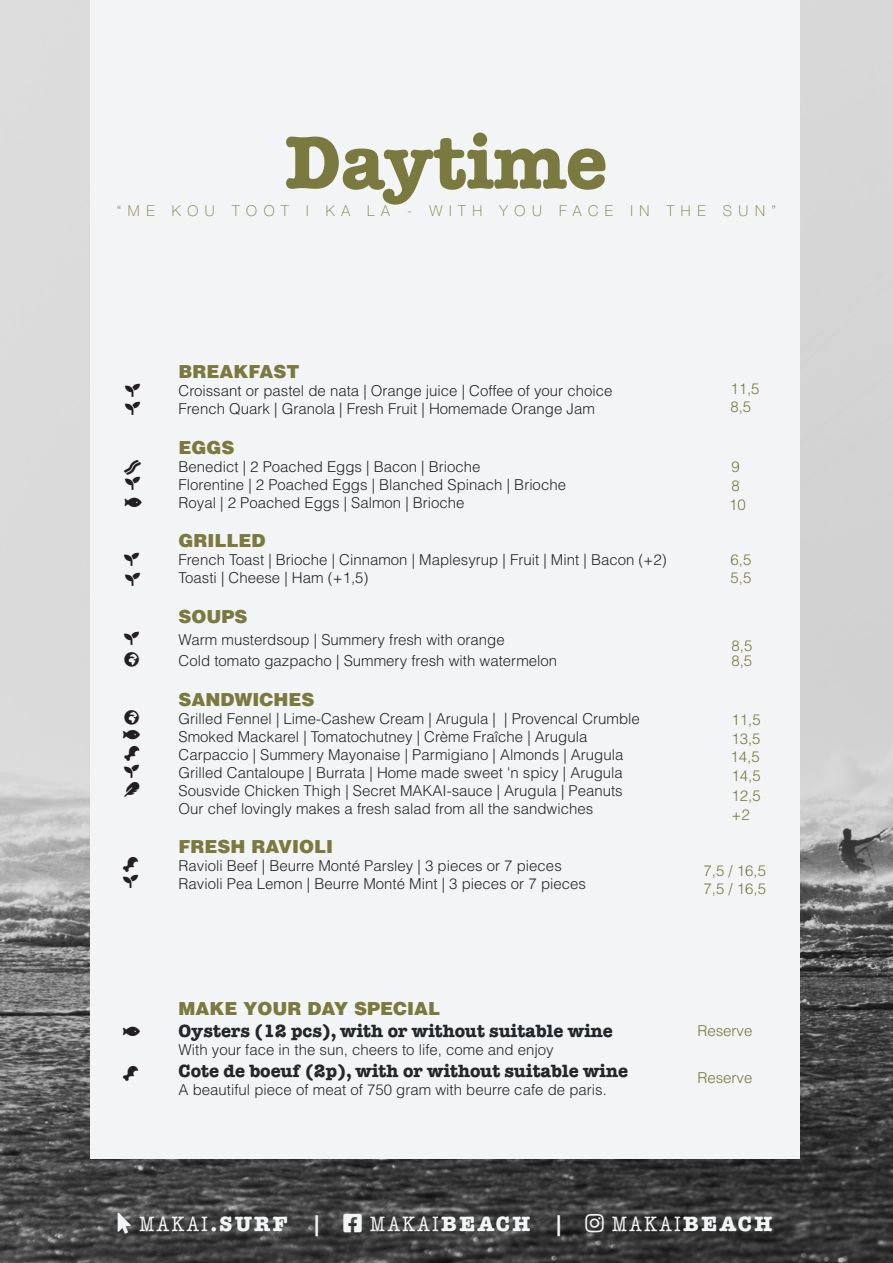
<style>
.page{position:relative;width:893px;height:1263px;background:#fff}
.page>*{position:absolute;margin:0;border:0;box-sizing:border-box;transform-origin:0 0}
.t1{font:700 75px "American Typewriter Std";color:#7a7a40}
.t2{font:700 21px "American Typewriter Std";letter-spacing:.11em;color:#f3f4f5}
.t3{font:condensed 21px "American Typewriter Std";letter-spacing:.11em;color:#f3f4f5}
.t4{font:700 18px "American Typewriter Std";color:#242729}
.t5{font:900 18px "Helvetica LT Std";color:#7a7a40}
.t6{font:300 15px/18px "Helvetica LT Std";color:#242729}
.t7{font:300 15px "Helvetica LT Std";color:#7a7a40}
.t8{font:15px "Font Awesome 5 Free Solid";color:#231f20}
.t9{font:100 15px "Helvetica Neue LT Std";letter-spacing:.45em;color:#7a7a40}
.s1{font-weight:400;font-stretch:condensed}
.s2{font-weight:700;font-stretch:normal}
</style>
<div class="page">
<img style="left:0;top:0;width:893px;height:1263px">
<div style="left:91px;top:0;width:709px;height:1159px;background:#f3f4f5"></div>
<svg style="left:118px;top:1212px;width:13px;height:21px"></svg>
<svg style="left:343px;top:1213px;width:19px;height:19px"></svg>
<svg style="left:585px;top:1213px;width:19px;height:19px"></svg>
<p class="t1" style="left:285px;top:118px;width:324px">Daytime</p>
<p class="t9" style="left:117px;top:202px;width:661px">“ME KOU TOOT I KA LA - WITH YOU FACE IN THE SUN”</p>
<p class="t8" style="left:125px;top:382px;width:16px">▲●■</p>
<p class="t8" style="left:125px;top:401px;width:16px">▲●■</p>
<p class="t8" style="left:125px;top:476px;width:16px">▲●■</p>
<p class="t8" style="left:124px;top:552px;width:16px">▲●■</p>
<p class="t8" style="left:125px;top:572px;width:16px">▲●■</p>
<p class="t8" style="left:124px;top:630px;width:16px">▲●■</p>
<p class="t8" style="left:124px;top:746px;width:17px">◆▲▼▼</p>
<p class="t8" style="left:124px;top:764px;width:17px">▲●■</p>
<p class="t8" style="left:123px;top:856px;width:17px">◆▲▼▼</p>
<p class="t8" style="left:123px;top:874px;width:17px">▲●■</p>
<p class="t5" style="left:179px;top:360px;width:123px">BREAKFAST</p>
<p class="t6" style="left:179px;top:382px;width:435px">Croissant or pastel de nata | Orange juice | Coffee of your choice</p>
<p class="t6" style="left:179px;top:400px;width:418px">French Quark | Granola | Fresh Fruit | Homemade Orange Jam</p>
<p class="t5" style="left:179px;top:435px;width:57px">EGGS</p>
<p class="t6" style="left:179px;top:457px;width:303px">Benedict | 2 Poached Eggs | Bacon | Brioche</p>
<p class="t6" style="left:179px;top:475px;width:389px">Florentine | 2 Poached Eggs | Blanched Spinach | Brioche<br>Royal | 2 Poached Eggs | Salmon | Brioche</p>
<p class="t5" style="left:179px;top:529px;width:89px">GRILLED</p>
<p class="t6" style="left:179px;top:551px;width:490px">French Toast | Brioche | Cinnamon | Maplesyrup | Fruit | Mint | Bacon (+2)</p>
<p class="t6" style="left:179px;top:569px;width:191px">Toasti | Cheese | Ham (+1,5)</p>
<p class="t5" style="left:179px;top:605px;width:70px">SOUPS</p>
<p class="t6" style="left:179px;top:630px;width:328px">Warm musterdsoup | Summery fresh with orange</p>
<p class="t6" style="left:179px;top:652px;width:380px">Cold tomato gazpacho | Summery fresh with watermelon</p>
<p class="t5" style="left:179px;top:687px;width:137px">SANDWICHES</p>
<p class="t6" style="left:179px;top:709px;width:463px">Grilled Fennel | Lime-Cashew Cream | Arugula | | Provencal Crumble</p>
<p class="t6" style="left:179px;top:727px;width:410px">Smoked Mackarel | Tomatochutney | Crème Fraîche | Arugula</p>
<p class="t6" style="left:179px;top:745px;width:446px">Carpaccio | Summery Mayonaise | Parmigiano | Almonds | Arugula</p>
<p class="t6" style="left:179px;top:763px;width:446px">Grilled Cantaloupe | Burrata | Home made sweet 'n spicy | Arugula<br>Sousvide Chicken Thigh | Secret MAKAI-sauce | Arugula | Peanuts</p>
<p class="t6" style="left:179px;top:799px;width:416px">Our chef lovingly makes a fresh salad from all the sandwiches</p>
<p class="t5" style="left:179px;top:835px;width:156px">FRESH RAVIOLI</p>
<p class="t6" style="left:179px;top:857px;width:385px">Ravioli Beef | Beurre Monté Parsley | 3 pieces or 7 pieces</p>
<p class="t6" style="left:179px;top:875px;width:409px">Ravioli Pea Lemon | Beurre Monté Mint | 3 pieces or 7 pieces</p>
<p class="t7" style="left:730px;top:379px;width:31px">11,5</p>
<p class="t7" style="left:730px;top:397px;width:22px">8,5</p>
<p class="t7" style="left:731px;top:457px;width:10px">9</p>
<p class="t7" style="left:729px;top:495px;width:18px">10</p>
<p class="t7" style="left:731px;top:477px;width:10px">8</p>
<p class="t7" style="left:730px;top:550px;width:22px">6,5</p>
<p class="t7" style="left:730px;top:568px;width:22px">5,5</p>
<p class="t7" style="left:732px;top:636px;width:22px">8,5</p>
<p class="t7" style="left:731px;top:651px;width:22px">8,5</p>
<p class="t7" style="left:732px;top:710px;width:31px">11,5</p>
<p class="t7" style="left:731px;top:729px;width:31px">13,5</p>
<p class="t7" style="left:730px;top:747px;width:31px">14,5</p>
<p class="t7" style="left:732px;top:766px;width:31px">14,5</p>
<p class="t7" style="left:732px;top:786px;width:31px">12,5</p>
<p class="t7" style="left:732px;top:805px;width:20px">+2</p>
<p class="t7" style="left:703px;top:862px;width:64px">7,5 / 16,5</p>
<p class="t7" style="left:703px;top:879px;width:64px">7,5 / 16,5</p>
<p class="t8" style="left:123px;top:1066px;width:17px">◆▲▼▼</p>
<p class="t5" style="left:179px;top:997px;width:263px">MAKE YOUR DAY SPECIAL</p>
<p class="t4" style="left:179px;top:1020px;width:436px">Oysters (12 pcs), with or without suitable wine</p>
<p class="t6" style="left:179px;top:1040px;width:377px">With your face in the sun, cheers to life, come and enjoy</p>
<p class="t4" style="left:179px;top:1060px;width:451px">Cote de boeuf (2p), with or without suitable wine</p>
<p class="t6" style="left:179px;top:1080px;width:430px">A beautiful piece of meat of 750 gram with beurre cafe de paris.</p>
<p class="t7" style="left:697px;top:1021px;width:57px">Reserve</p>
<p class="t7" style="left:697px;top:1068px;width:57px">Reserve</p>
<p class="t2" style="left:139px;top:1211px;width:186px"><span class="s1">MAKAI</span>.SURF |</p>
<p class="t2" style="left:370px;top:1211px;width:197px"><span class="s1">MAKAI</span>BEACH |</p>
<p class="t3" style="left:612px;top:1212px;width:162px">MAKAI<span class="s2">BEACH</span></p>
</div>
